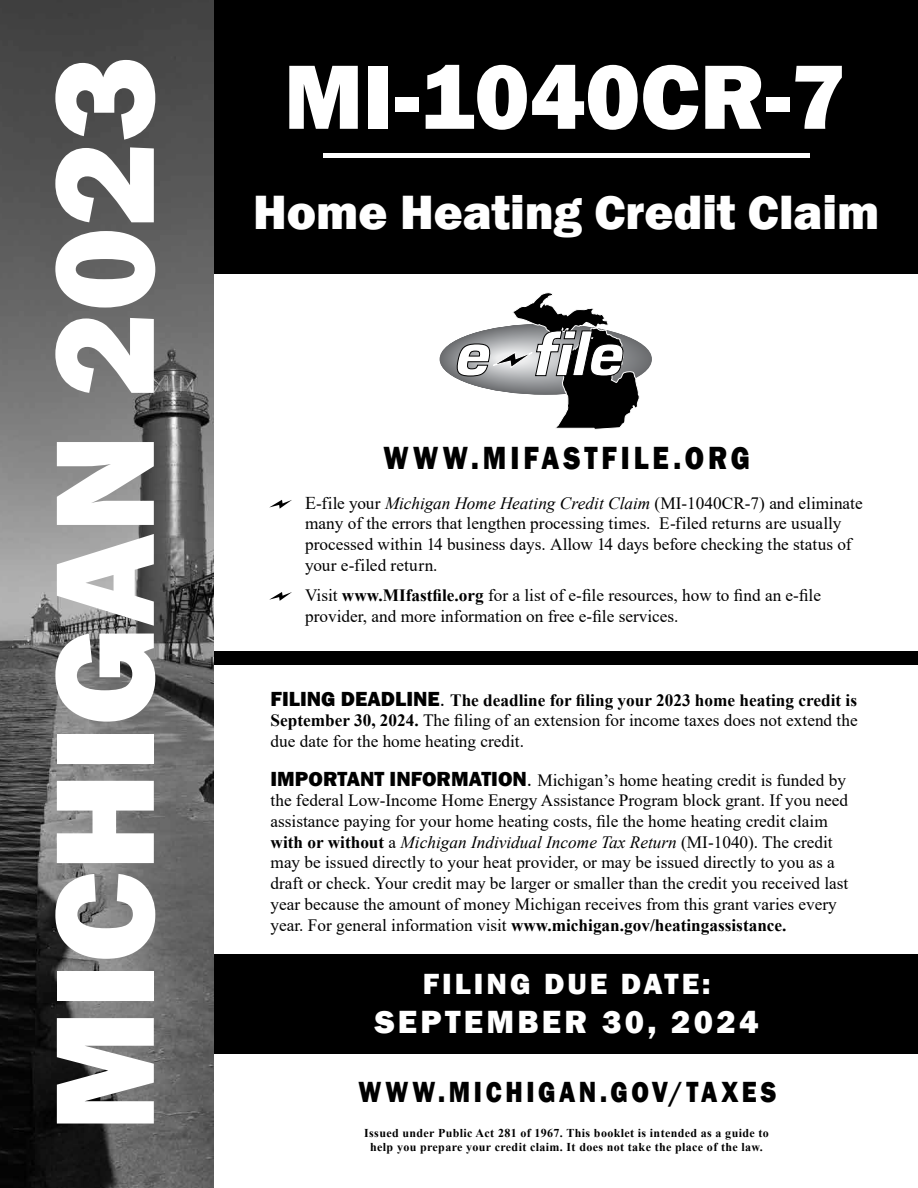
<style>
.page{position:relative;width:918px;height:1188px;background:#fff}
.page>*{position:absolute;margin:0;border:0;box-sizing:border-box;transform-origin:0 0}
.t1{font:800 145.5px "Franklin Gothic";color:#fff}
.t2{font:800 94.5px "Franklin Gothic";color:#fff}
.t3{font:800 49.5px "Franklin Gothic";color:#fff}
.t4{font:800 33px "Franklin Gothic";letter-spacing:.14em;color:#000;scale:.85 1}
.t5{font:800 33px "Franklin Gothic";letter-spacing:.1em;color:#fff}
.t6{font:800 30px "Franklin Gothic";letter-spacing:.14em;color:#000;scale:.85 1}
.t7{font:800 30px "Franklin Gothic";letter-spacing:.1em;color:#fff}
.t8{font:17.25px/20.7px "Times New Roman";color:#000}
.t9{font:700 12px/14.4px "Times New Roman";letter-spacing:.03em;color:#000;text-align:center}
.s1{font-size:18px}
.s2{font-style:italic}
.s3{font-weight:700}
.s4{font-family:"Franklin Gothic";font-weight:800;font-size:21px}
.s5{font-size:21px}
</style>
<div class="page">
<div style="left:202px;top:651px;width:716px;height:14px;background:#000"></div>
<div style="left:202px;top:955px;width:716px;height:99px;background:#000"></div>
<div style="left:202px;top:0;width:716px;height:274px;background:#000"></div>
<img style="left:0;top:0;width:214px;height:1188px">
<div style="left:323px;top:153px;width:487px;height:5px;background:#fff"></div>
<svg style="left:455px;top:293px;width:186px;height:137px"></svg>
<svg style="left:269px;top:500px;width:23px;height:9px"></svg>
<svg style="left:269px;top:592px;width:23px;height:9px"></svg>
<h1 class="t1" style="left:11px;top:1132px;width:1077px;rotate:-90deg">MICHIGAN 2023</h1>
<h2 class="t2" style="left:284px;top:36px;width:564px">MI-1040CR-7</h2>
<h3 class="t3" style="left:253px;top:180px;width:628px">Home Heating Credit Claim</h3>
<h3 class="t4" style="left:384px;top:436px;width:433px">WWW.MIFASTFILE.ORG</h3>
<p class="t8" style="left:305px;top:492px;width:559px"><span class="s1">E</span>-file your <span class="s2">Michigan Home Heating Credit Claim</span> (MI-1040CR-7) and eliminate many of the errors that lengthen processing times. E-filed returns are usually processed within 14 business days. Allow 14 days before checking the status of your e-filed return.</p>
<p class="t8" style="left:305px;top:584px;width:517px">Visit <span class="s3">www.MIfastfile.org</span> for a list of e-file resources, how to find an e-file provider, and more information on free e-file services.</p>
<p class="t8" style="left:271px;top:689px;width:589px;text-align:justify"><span class="s4">FILING DEADLINE</span><span class="s5">.</span> <span class="s3">The deadline for filing your 2023 home heating credit is September 30, 2024.</span> The filing of an extension for income taxes does not extend the due date for the home heating credit.</p>
<p class="t8" style="left:271px;top:769px;width:579px"><span class="s4">IMPORTANT INFORMATION</span><span class="s5">.</span> Michigan’s home heating credit is funded by the federal Low-Income Home Energy Assistance Program block grant. If you need assistance paying for your home heating costs, file the home heating credit claim <span class="s3">with or without</span> a <span class="s2">Michigan Individual Income Tax Return</span> (MI-1040). The credit may be issued directly to your heat provider, or may be issued directly to you as a draft or check. Your credit may be larger or smaller than the credit you received last year because the amount of money Michigan receives from this grant varies every year. For general information visit <span class="s3">www.michigan.gov/heatingassistance.</span></p>
<h3 class="t7" style="left:423px;top:964px;width:289px">FILING DUE DATE:</h3>
<h3 class="t5" style="left:375px;top:1001px;width:385px">SEPTEMBER 30, 2024</h3>
<h3 class="t6" style="left:359px;top:1072px;width:493px">WWW.MICHIGAN.GOV/TAXES</h3>
<p class="t9" style="left:364px;top:1125px;width:406px">Issued under Public Act 281 of 1967. This booklet is intended as a guide to help you prepare your credit claim. It does not take the place of the law.</p>
</div>
